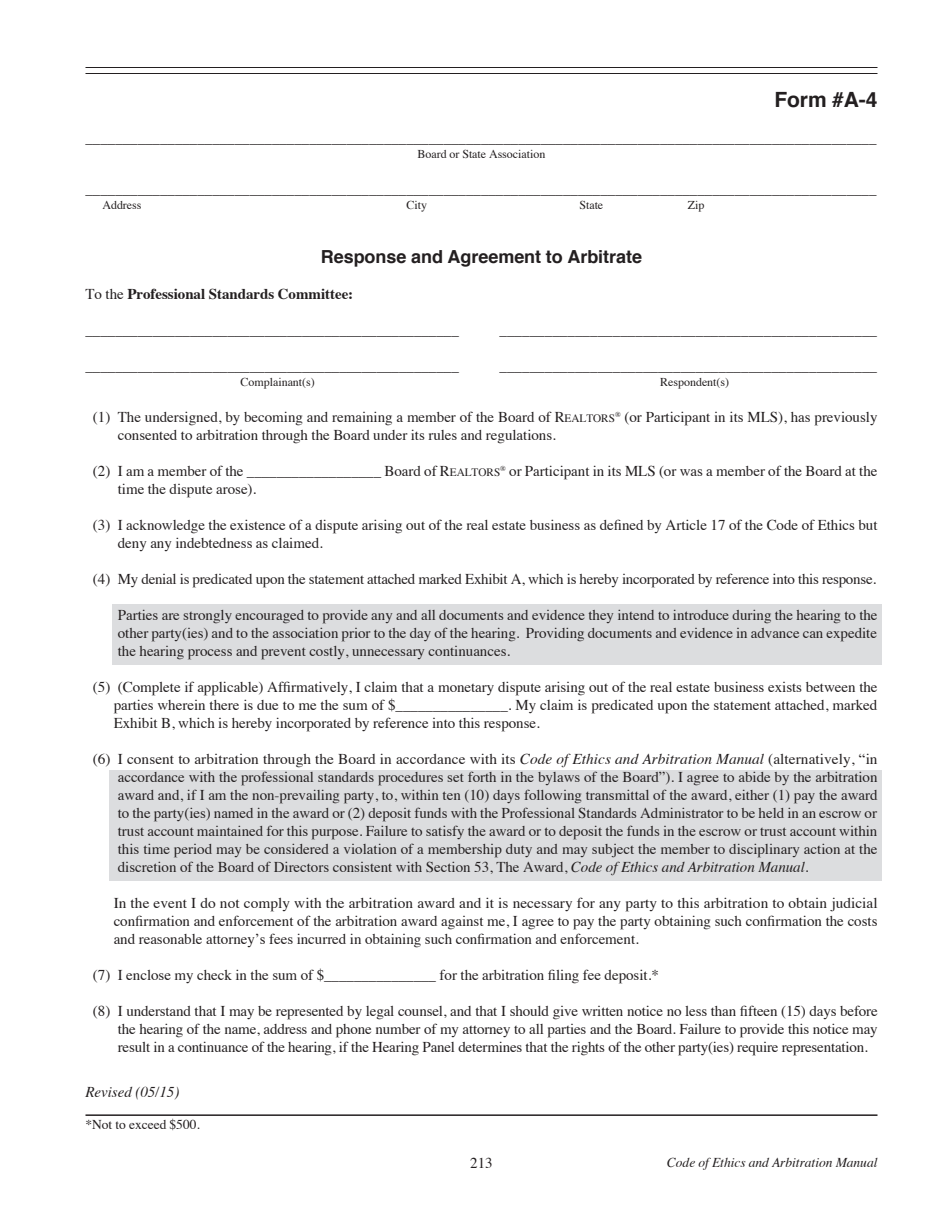
<style>
.page{position:relative;width:945px;height:1215px;background:#fff}
.page>*{position:absolute;margin:0;border:0;box-sizing:border-box;transform-origin:0 0}
.t1{font:700 21px "Helvetica";color:#231f20}
.t2{font:700 18px "Helvetica";letter-spacing:-.005em;color:#231f20}
.t3{font:15px/18px "Times";letter-spacing:-.005em;color:#231f20;text-align:justify}
.t4{font:700 15px "Times";color:#231f20}
.t5{font:italic 15px "Times";letter-spacing:-.005em;color:#231f20}
.t6{font:italic 13.5px "Times";letter-spacing:-.005em;color:#231f20}
.t7{font:13.5px "Times";letter-spacing:-.005em;color:#231f20}
.t8{font:12px "Times";letter-spacing:-.005em;color:#231f20}
.s1{font-weight:400}
.s2{font-style:inherit}
.s3{font-size:11.25px}
.s4{color:#fff}
.s5{font-style:italic}
</style>
<div class="page">
<div style="left:112px;top:604px;width:770px;height:61px;background:#dcdddf"></div>
<div style="left:110px;top:770px;width:772px;height:111px;background:#dcdddf"></div>
<hr style="left:86px;top:67px;width:792px;height:1px;background:#231f20">
<hr style="left:86px;top:73px;width:792px;height:1px;background:#231f20">
<hr style="left:86px;top:1114px;width:792px;height:2px;background:#231f20">
<h1 class="t1" style="left:774px;top:83px;width:105px">Form #A-4</h1>
<p class="t3" style="left:86px;top:128px;width:793px">__________________________________________________________________________________________________________</p>
<p class="t8" style="left:418px;top:143px;width:129px">Board or State Association</p>
<p class="t3" style="left:86px;top:179px;width:793px">__________________________________________________________________________________________________________</p>
<p class="t8" style="left:102px;top:194px;width:41px">Address</p>
<p class="t8" style="left:407px;top:194px;width:22px">City</p>
<p class="t8" style="left:579px;top:194px;width:25px">State</p>
<p class="t8" style="left:688px;top:194px;width:18px">Zip</p>
<p class="t2" style="left:321px;top:242px;width:323px">Response and Agreement to Arbitrate</p>
<p class="t4" style="left:86px;top:280px;width:269px"><span class="s1">To the</span> Professional Standards Committee:</p>
<p class="t3" style="left:86px;top:320px;width:375px">__________________________________________________</p>
<p class="t3" style="left:499px;top:320px;width:379px">__________________________________________________</p>
<p class="t3" style="left:86px;top:356px;width:375px">__________________________________________________</p>
<p class="t3" style="left:499px;top:356px;width:379px">__________________________________________________</p>
<p class="t8" style="left:241px;top:371px;width:76px">Complainant(s)</p>
<p class="t8" style="left:660px;top:371px;width:70px">Respondent(s)</p>
<p class="t3" style="left:118px;top:407px;width:761px;text-indent:-25px">(1) The undersigned, by becoming and remaining a member of the Board of <span class="s2">R</span><span class="s3">EALTORS</span><sup>®</sup> (or Participant in its MLS), has previously consented to arbitration through the Board under its rules and regulations.</p>
<p class="t3" style="left:118px;top:461px;width:761px;text-indent:-25px">(2) I am a member of the __________________ Board of <span class="s2">R</span><span class="s3">EALTORS</span><sup>®</sup> or Participant in its MLS (or was a member of the Board at the time the dispute arose).</p>
<p class="t3" style="left:118px;top:515px;width:761px;text-indent:-25px">(3) I acknowledge the existence of a dispute arising out of the real estate business as defined by Article 17 of the Code of Ethics but deny any indebtedness as claimed.</p>
<p class="t3" style="left:93px;top:569px;width:785px">(4) My denial is predicated upon the statement attached marked Exhibit A, which is hereby incorporated by reference into this response.</p>
<p class="t3" style="left:118px;top:605px;width:761px;text-indent:-25px"><span class="s4">(4)</span> Parties are strongly encouraged to provide any and all documents and evidence they intend to introduce during the hearing to the other party(ies) and to the association prior to the day of the hearing. Providing documents and evidence in advance can expedite the hearing process and prevent costly, unnecessary continuances.</p>
<p class="t3" style="left:114px;top:677px;width:765px;text-indent:-21px">(5) (Complete if applicable) Affirmatively, I claim that a monetary dispute arising out of the real estate business exists between the parties wherein there is due to me the sum of $_______________. My claim is predicated upon the statement attached, marked Exhibit B, which is hereby incorporated by reference into this response.</p>
<p class="t3" style="left:118px;top:749px;width:761px;text-indent:-25px">(6) I consent to arbitration through the Board in accordance with its <span class="s5">Code of Ethics and Arbitration Manual</span> (alternatively, “in accordance with the professional standards procedures set forth in the bylaws of the Board”). I agree to abide by the arbitration award and, if I am the non-prevailing party, to, within ten (10) days following transmittal of the award, either (1) pay the award to the party(ies) named in the award or (2) deposit funds with the Professional Standards Administrator to be held in an escrow or trust account maintained for this purpose. Failure to satisfy the award or to deposit the funds in the escrow or trust account within this time period may be considered a violation of a membership duty and may subject the member to disciplinary action at the discretion of the Board of Directors consistent with Section 53, The Award, <span class="s5">Code of Ethics and Arbitration Manual.</span></p>
<p class="t3" style="left:114px;top:893px;width:766px">In the event I do not comply with the arbitration award and it is necessary for any party to this arbitration to obtain judicial confirmation and enforcement of the arbitration award against me, I agree to pay the party obtaining such confirmation the costs and reasonable attorney’s fees incurred in obtaining such confirmation and enforcement.</p>
<p class="t3" style="left:93px;top:965px;width:567px">(7) I enclose my check in the sum of $_______________ for the arbitration filing fee deposit.*</p>
<p class="t3" style="left:118px;top:1001px;width:762px;text-indent:-25px">(8) I understand that I may be represented by legal counsel, and that I should give written notice no less than fifteen (15) days before the hearing of the name, address and phone number of my attorney to all parties and the Board. Failure to provide this notice may result in a continuance of the hearing, if the Hearing Panel determines that the rights of the other party(ies) require representation.</p>
<p class="t5" style="left:85px;top:1079px;width:95px">Revised (05/15)</p>
<p class="t7" style="left:86px;top:1112px;width:116px">*Not to exceed $500.</p>
<p class="t3" style="left:470px;top:1152px;width:24px">213</p>
<p class="t6" style="left:667px;top:1150px;width:212px">Code of Ethics and Arbitration Manual</p>
</div>
